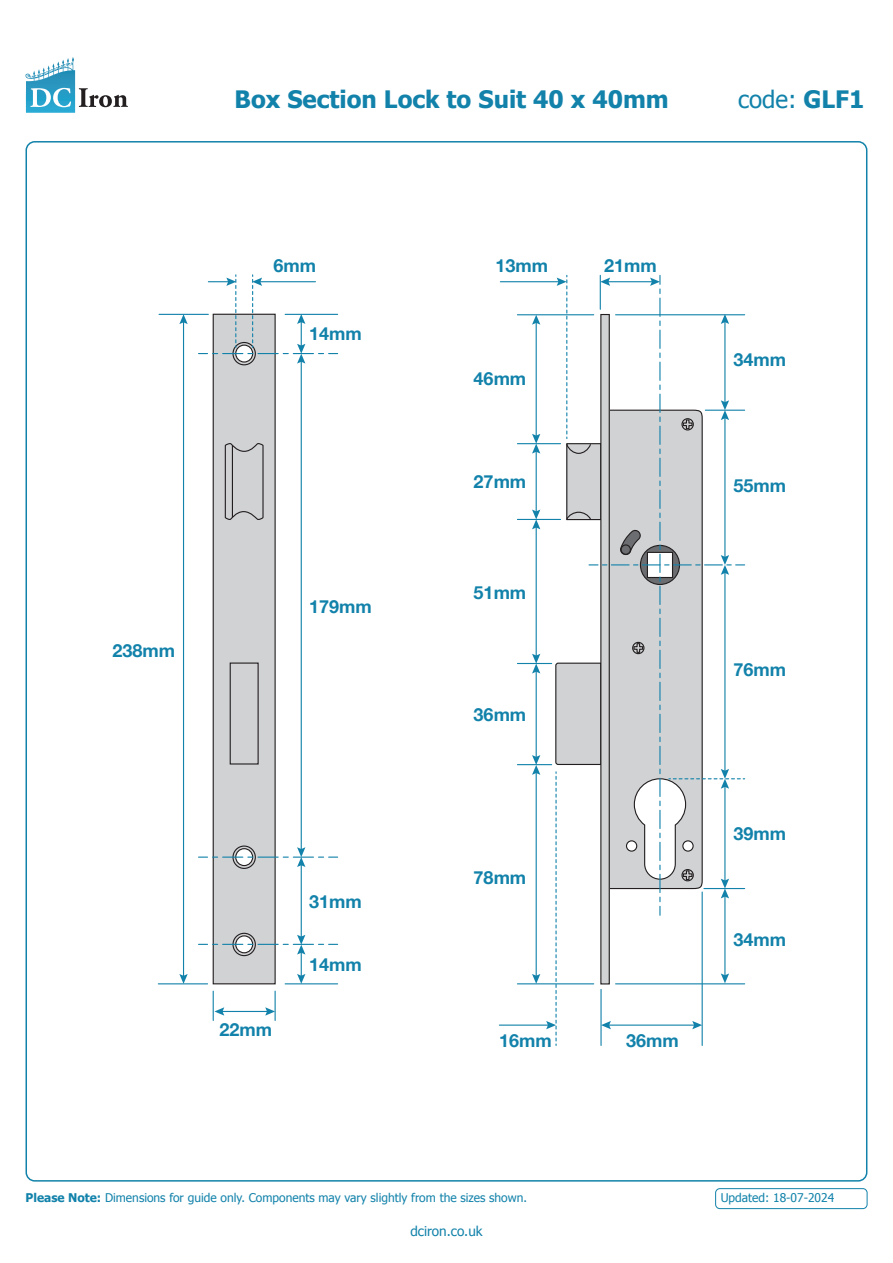
<style>
.page{position:relative;width:893px;height:1263px;background:#fff}
.page>*{position:absolute;margin:0;border:0;box-sizing:border-box;transform-origin:0 0}
.Product_Name{font:700 24px "Tahoma";color:#1282aa}
.Product_Name-2{font:24px "Tahoma";color:#1282aa}
.t1{font:700 18px "Helvetica Neue";color:#1282aa}
.t2{font:13.5px "Tahoma";color:#1282aa}
.Product_Name-3{font:12px "Tahoma";color:#1282aa}
.s1{font-weight:700}
</style>
<div class="page">
<div style="left:715px;top:1188px;width:152px;height:21px;border:1px solid #1282aa;border-radius:4px"></div>
<div style="left:213px;top:314px;width:62px;height:670px;background:#d1d2d4"></div>
<div style="left:213px;top:314px;width:63px;height:670px;border:1px solid #231f20"></div>
<div style="left:230px;top:662px;width:29px;height:102px;border:1px solid #231f20"></div>
<div style="left:232px;top:342px;width:24px;height:23px;border:1px solid #231f20;border-radius:50%"></div>
<div style="left:232px;top:845px;width:24px;height:24px;border:1px solid #231f20;border-radius:50%"></div>
<div style="left:232px;top:933px;width:24px;height:23px;border:1px solid #231f20;border-radius:50%"></div>
<svg style="left:224px;top:443px;width:40px;height:77px"></svg>
<hr style="left:232px;top:445px;width:1px;height:72px;background:#231f20">
<hr style="left:183px;top:321px;width:1px;height:656px;background:#1282aa">
<svg style="left:179px;top:974px;width:9px;height:9px"></svg>
<svg style="left:179px;top:315px;width:9px;height:9px"></svg>
<hr style="left:159px;top:314px;width:49px;height:1px;background:#1282aa">
<hr style="left:517px;top:314px;width:77px;height:1px;background:#1282aa">
<hr style="left:517px;top:983px;width:77px;height:1px;background:#1282aa">
<hr style="left:517px;top:443px;width:44px;height:1px;background:#1282aa">
<hr style="left:517px;top:519px;width:44px;height:1px;background:#1282aa">
<hr style="left:517px;top:663px;width:35px;height:1px;background:#1282aa">
<hr style="left:517px;top:764px;width:35px;height:1px;background:#1282aa">
<hr style="left:158px;top:983px;width:50px;height:1px;background:#1282aa">
<hr style="left:536px;top:321px;width:1px;height:116px;background:#1282aa">
<svg style="left:532px;top:315px;width:8px;height:10px"></svg>
<hr style="left:536px;top:450px;width:1px;height:63px;background:#1282aa">
<svg style="left:532px;top:434px;width:8px;height:20px"></svg>
<hr style="left:536px;top:526px;width:1px;height:131px;background:#1282aa">
<svg style="left:532px;top:510px;width:8px;height:19px"></svg>
<hr style="left:536px;top:670px;width:1px;height:88px;background:#1282aa">
<svg style="left:532px;top:654px;width:8px;height:19px"></svg>
<hr style="left:536px;top:772px;width:1px;height:205px;background:#1282aa">
<svg style="left:532px;top:974px;width:8px;height:10px"></svg>
<svg style="left:532px;top:755px;width:8px;height:20px"></svg>
<hr style="left:221px;top:1011px;width:47px;height:1px;background:#1282aa">
<svg style="left:213px;top:991px;width:11px;height:29px"></svg>
<svg style="left:265px;top:991px;width:11px;height:29px"></svg>
<hr style="left:301px;top:864px;width:1px;height:74px;background:#1282aa">
<svg style="left:199px;top:935px;width:139px;height:49px"></svg>
<hr style="left:301px;top:360px;width:1px;height:490px;background:#1282aa">
<svg style="left:199px;top:847px;width:139px;height:20px"></svg>
<hr style="left:499px;top:1024px;width:50px;height:2px;background:#1282aa">
<hr style="left:500px;top:281px;width:60px;height:1px;background:#1282aa">
<svg style="left:546px;top:275px;width:199px;height:770px"></svg>
<svg style="left:199px;top:275px;width:139px;height:89px"></svg>
<svg style="left:38px;top:57px;width:35px;height:19px"></svg>
<svg style="left:30px;top:88px;width:41px;height:19px"></svg>
<svg style="left:79px;top:88px;width:49px;height:19px"></svg>
<p class="Product_Name" style="left:235px;top:82px;width:436px">Box Section Lock to Suit 40 x 40mm</p>
<p class="Product_Name-2" style="left:738px;top:83px;width:128px">code: <span class="s1">GLF1</span></p>
<p class="t1" style="left:274px;top:252px;width:44px">6mm</p>
<p class="t1" style="left:496px;top:252px;width:54px">13mm</p>
<p class="t1" style="left:604px;top:252px;width:54px">21mm</p>
<p class="t1" style="left:309px;top:320px;width:54px">14mm</p>
<p class="t1" style="left:112px;top:637px;width:64px">238mm</p>
<p class="t1" style="left:309px;top:592px;width:64px">179mm</p>
<p class="t1" style="left:219px;top:1015px;width:54px">22mm</p>
<p class="t1" style="left:309px;top:887px;width:54px">31mm</p>
<p class="t1" style="left:309px;top:950px;width:54px">14mm</p>
<p class="t1" style="left:474px;top:364px;width:54px">46mm</p>
<p class="t1" style="left:474px;top:467px;width:54px">27mm</p>
<p class="t1" style="left:474px;top:578px;width:54px">51mm</p>
<p class="t1" style="left:474px;top:700px;width:54px">36mm</p>
<p class="t1" style="left:474px;top:863px;width:54px">78mm</p>
<p class="t1" style="left:499px;top:1026px;width:54px">16mm</p>
<p class="t1" style="left:626px;top:1026px;width:54px">36mm</p>
<p class="t1" style="left:733px;top:345px;width:54px">34mm</p>
<p class="t1" style="left:733px;top:472px;width:54px">55mm</p>
<p class="t1" style="left:733px;top:655px;width:54px">76mm</p>
<p class="t1" style="left:733px;top:819px;width:54px">39mm</p>
<p class="t1" style="left:733px;top:925px;width:54px">34mm</p>
<p class="Product_Name-3" style="left:26px;top:1190px;width:503px"><span class="s1">Please Note:</span> Dimensions for guide only. Components may vary slightly from the sizes shown.</p>
<p class="t2" style="left:410px;top:1222px;width:74px">dciron.co.uk</p>
<p class="Product_Name-3" style="left:721px;top:1190px;width:115px">Updated: 18-07-2024</p>
</div>
